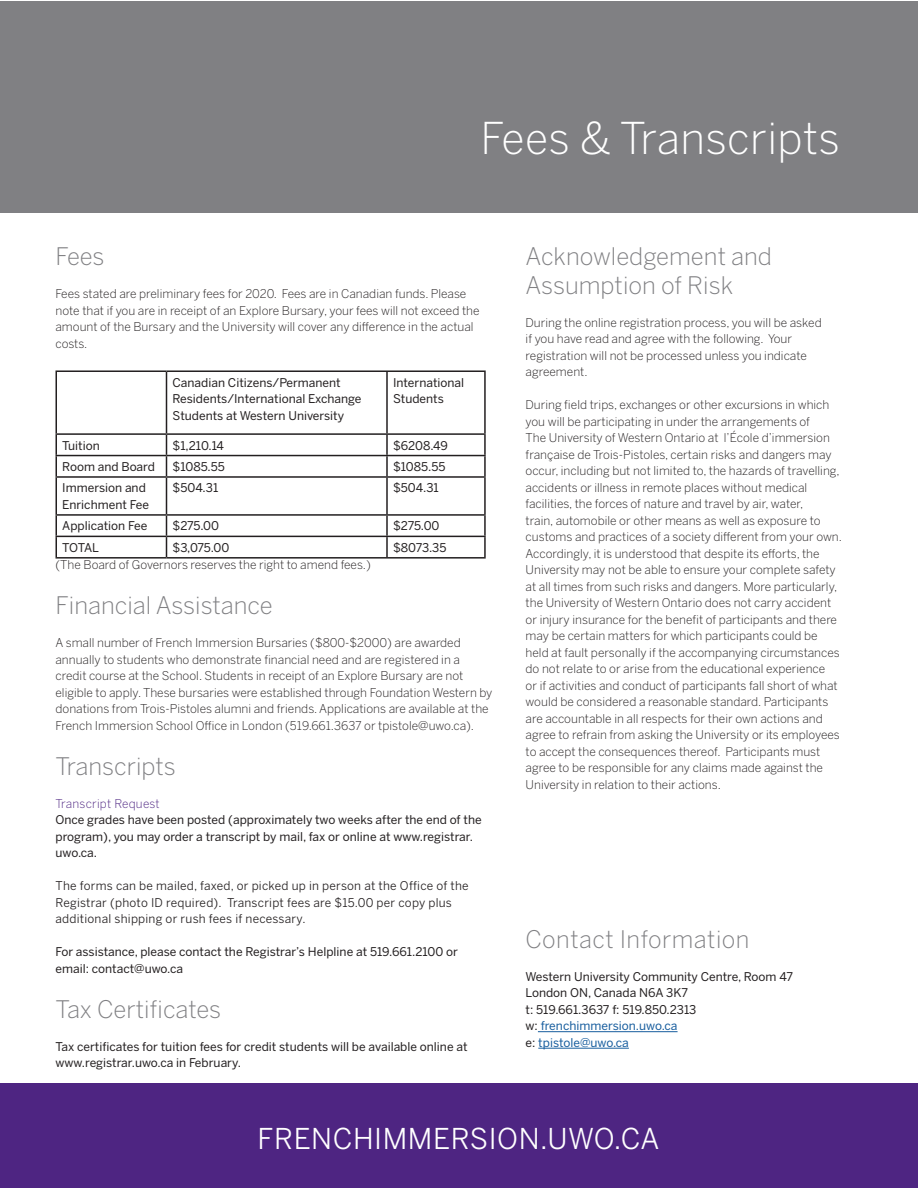
<style>
.page{position:relative;width:918px;height:1188px;background:#fff}
.page>*{position:absolute;margin:0;border:0;box-sizing:border-box;transform-origin:0 0}
.t1{font:300 43.5px "Benton Sans";letter-spacing:.01em;color:#fff}
.t2{font:28.5px "Benton Sans";letter-spacing:.02em;color:#fff}
.t3{font:300 24px/28.5px "Benton Sans";color:#808083}
.t4{font:300 24px "Benton Sans";letter-spacing:.02em;color:#808083}
.t5{font:300 12px/16.5px "Benton Sans";color:#231f20}
.t6{font:12px/16.5px "Benton Sans";color:#231f20}
.t7{font:12px/16.5px "Benton Sans";letter-spacing:.02em;color:#231f20}
.t8{font:300 12px "Benton Sans";letter-spacing:.02em;color:#4e2582}
.s1{color:#175d9e}
</style>
<div class="page">
<div style="left:0;top:1px;width:917px;height:211px;background:#808083"></div>
<div style="left:0;top:1084px;width:918px;height:104px;background:#4e2582"></div>
<hr style="left:538px;top:1031px;width:140px;height:1px;background:#175d9e">
<hr style="left:538px;top:1048px;width:91px;height:1px;background:#175d9e">
<hr style="left:56px;top:370px;width:110px;height:2px;background:#231f20">
<hr style="left:56px;top:372px;width:1px;height:61px;background:#231f20">
<hr style="left:166px;top:370px;width:221px;height:2px;background:#231f20">
<hr style="left:166px;top:372px;width:1px;height:61px;background:#231f20">
<hr style="left:387px;top:370px;width:99px;height:2px;background:#231f20">
<hr style="left:386px;top:372px;width:2px;height:61px;background:#231f20">
<hr style="left:484px;top:372px;width:2px;height:61px;background:#231f20">
<hr style="left:56px;top:433px;width:110px;height:2px;background:#231f20">
<hr style="left:166px;top:433px;width:221px;height:2px;background:#231f20">
<hr style="left:387px;top:433px;width:99px;height:2px;background:#231f20">
<hr style="left:386px;top:435px;width:2px;height:20px;background:#231f20">
<hr style="left:484px;top:435px;width:2px;height:20px;background:#231f20">
<hr style="left:56px;top:455px;width:110px;height:1px;background:#231f20">
<svg style="left:56px;top:435px;width:1px;height:41px"></svg>
<hr style="left:166px;top:455px;width:221px;height:1px;background:#231f20">
<svg style="left:166px;top:435px;width:1px;height:41px"></svg>
<hr style="left:387px;top:455px;width:99px;height:1px;background:#231f20">
<hr style="left:386px;top:456px;width:2px;height:20px;background:#231f20">
<hr style="left:484px;top:456px;width:2px;height:20px;background:#231f20">
<hr style="left:56px;top:476px;width:110px;height:2px;background:#231f20">
<hr style="left:56px;top:478px;width:1px;height:36px;background:#231f20">
<hr style="left:166px;top:476px;width:221px;height:2px;background:#231f20">
<hr style="left:166px;top:478px;width:1px;height:36px;background:#231f20">
<hr style="left:387px;top:476px;width:99px;height:2px;background:#231f20">
<hr style="left:386px;top:478px;width:2px;height:36px;background:#231f20">
<hr style="left:484px;top:478px;width:2px;height:36px;background:#231f20">
<hr style="left:56px;top:514px;width:110px;height:2px;background:#231f20">
<hr style="left:166px;top:514px;width:221px;height:2px;background:#231f20">
<hr style="left:387px;top:514px;width:99px;height:2px;background:#231f20">
<hr style="left:386px;top:516px;width:2px;height:20px;background:#231f20">
<hr style="left:484px;top:516px;width:2px;height:20px;background:#231f20">
<hr style="left:56px;top:536px;width:110px;height:1px;background:#231f20">
<svg style="left:56px;top:516px;width:1px;height:41px"></svg>
<hr style="left:166px;top:536px;width:221px;height:1px;background:#231f20">
<svg style="left:166px;top:516px;width:1px;height:41px"></svg>
<hr style="left:387px;top:536px;width:99px;height:1px;background:#231f20">
<hr style="left:386px;top:537px;width:2px;height:20px;background:#231f20">
<hr style="left:484px;top:537px;width:2px;height:20px;background:#231f20">
<hr style="left:56px;top:557px;width:110px;height:2px;background:#231f20">
<hr style="left:166px;top:557px;width:221px;height:2px;background:#231f20">
<hr style="left:387px;top:557px;width:99px;height:2px;background:#231f20">
<h1 class="t1" style="left:481px;top:112px;width:361px">Fees &amp; Transcripts</h1>
<h3 class="t3" style="left:56px;top:242px;width:51px">Fees</h3>
<p class="t5" style="left:56px;top:286px;width:426px">Fees stated are preliminary fees for 2020. Fees are in Canadian funds. Please note that if you are in receipt of an Explore Bursary, your fees will not exceed the amount of the Bursary and the University will cover any difference in the actual costs.</p>
<p class="t6" style="left:172px;top:374px;width:191px">Canadian Citizens/Permanent<br>Residents/International Exchange<br>Students at Western University</p>
<p class="t6" style="left:393px;top:374px;width:73px">International<br>Students</p>
<p class="t6" style="left:62px;top:437px;width:39px">Tuition</p>
<p class="t6" style="left:173px;top:437px;width:53px">$1,210.14</p>
<p class="t6" style="left:393px;top:437px;width:56px">$6208.49</p>
<p class="t6" style="left:62px;top:458px;width:94px">Room and Board</p>
<p class="t6" style="left:173px;top:458px;width:54px">$1085.55</p>
<p class="t6" style="left:393px;top:458px;width:54px">$1085.55</p>
<p class="t6" style="left:62px;top:480px;width:88px">Immersion and<br>Enrichment Fee</p>
<p class="t6" style="left:173px;top:480px;width:47px">$504.31</p>
<p class="t6" style="left:393px;top:480px;width:47px">$504.31</p>
<p class="t6" style="left:62px;top:518px;width:87px">Application Fee</p>
<p class="t6" style="left:173px;top:518px;width:48px">$275.00</p>
<p class="t6" style="left:393px;top:518px;width:48px">$275.00</p>
<p class="t6" style="left:62px;top:539px;width:38px">TOTAL</p>
<p class="t6" style="left:173px;top:539px;width:58px">$3,075.00</p>
<p class="t6" style="left:393px;top:539px;width:55px">$8073.35</p>
<p class="t5" style="left:56px;top:556px;width:317px">(The Board of Governors reserves the right to amend fees.)</p>
<h3 class="t3" style="left:56px;top:591px;width:219px">Financial Assistance</h3>
<p class="t5" style="left:56px;top:634px;width:439px">A small number of French Immersion Bursaries ($800-$2000) are awarded annually to students who demonstrate financial need and are registered in a credit course at the School. Students in receipt of an Explore Bursary are not eligible to apply. These bursaries were established through Foundation Western by donations from Trois-Pistoles alumni and friends. Applications are available at the French Immersion School Office in London (519.661.3637 or tpistole@uwo.ca).</p>
<h3 class="t3" style="left:56px;top:751px;width:122px">Transcripts</h3>
<p class="t8" style="left:56px;top:796px;width:106px">Transcript Request</p>
<p class="t6" style="left:56px;top:811px;width:428px">Once grades have been posted (approximately two weeks after the end of the program), you may order a transcript by mail, fax or online at www.registrar. uwo.ca.</p>
<p class="t7" style="left:56px;top:877px;width:415px">The forms can be mailed, faxed, or picked up in person at the Office of the<br>Registrar (photo ID required). Transcript fees are $15.00 per copy plus additional shipping or rush fees if necessary.</p>
<p class="t6" style="left:56px;top:943px;width:404px">For assistance, please contact the Registrar’s Helpline at 519.661.2100 or email: contact@uwo.ca</p>
<h3 class="t3" style="left:56px;top:994px;width:167px">Tax Certificates</h3>
<p class="t6" style="left:56px;top:1038px;width:414px">Tax certificates for tuition fees for credit students will be available online at www.registrar.uwo.ca in February.</p>
<h3 class="t3" style="left:526px;top:242px;width:248px">Acknowledgement and<br>Assumption of Risk</h3>
<p class="t5" style="left:526px;top:314px;width:298px">During the online registration process, you will be asked if you have read and agree with the following. Your registration will not be processed unless you indicate agreement.</p>
<p class="t5" style="left:526px;top:397px;width:318px">During field trips, exchanges or other excursions in which you will be participating in under the arrangements of<br>The University of Western Ontario at l’École d’immersion française de Trois-Pistoles, certain risks and dangers may occur, including but not limited to, the hazards of travelling, accidents or illness in remote places without medical facilities, the forces of nature and travel by air, water,<br>train, automobile or other means as well as exposure to customs and practices of a society different from your own.<br>Accordingly, it is understood that despite its efforts, the University may not be able to ensure your complete safety at all times from such risks and dangers. More particularly, the University of Western Ontario does not carry accident or injury insurance for the benefit of participants and there may be certain matters for which participants could be held at fault personally if the accompanying circumstances do not relate to or arise from the educational experience<br>or if activities and conduct of participants fall short of what would be considered a reasonable standard. Participants are accountable in all respects for their own actions and agree to refrain from asking the University or its employees to accept the consequences thereof. Participants must agree to be responsible for any claims made against the University in relation to their actions.</p>
<h3 class="t4" style="left:526px;top:925px;width:225px">Contact Information</h3>
<p class="t6" style="left:526px;top:968px;width:269px">Western University Community Centre, Room 47<br>London ON, Canada N6A 3K7<br>t: 519.661.3637 f: 519.850.2313<br>w: <span class="s1">frenchimmersion.uwo.ca<br></span>e: <span class="s1">tpistole@uwo.ca</span></p>
<h2 class="t2" style="left:258px;top:1122px;width:403px">FRENCHIMMERSION.UWO.CA</h2>
</div>
